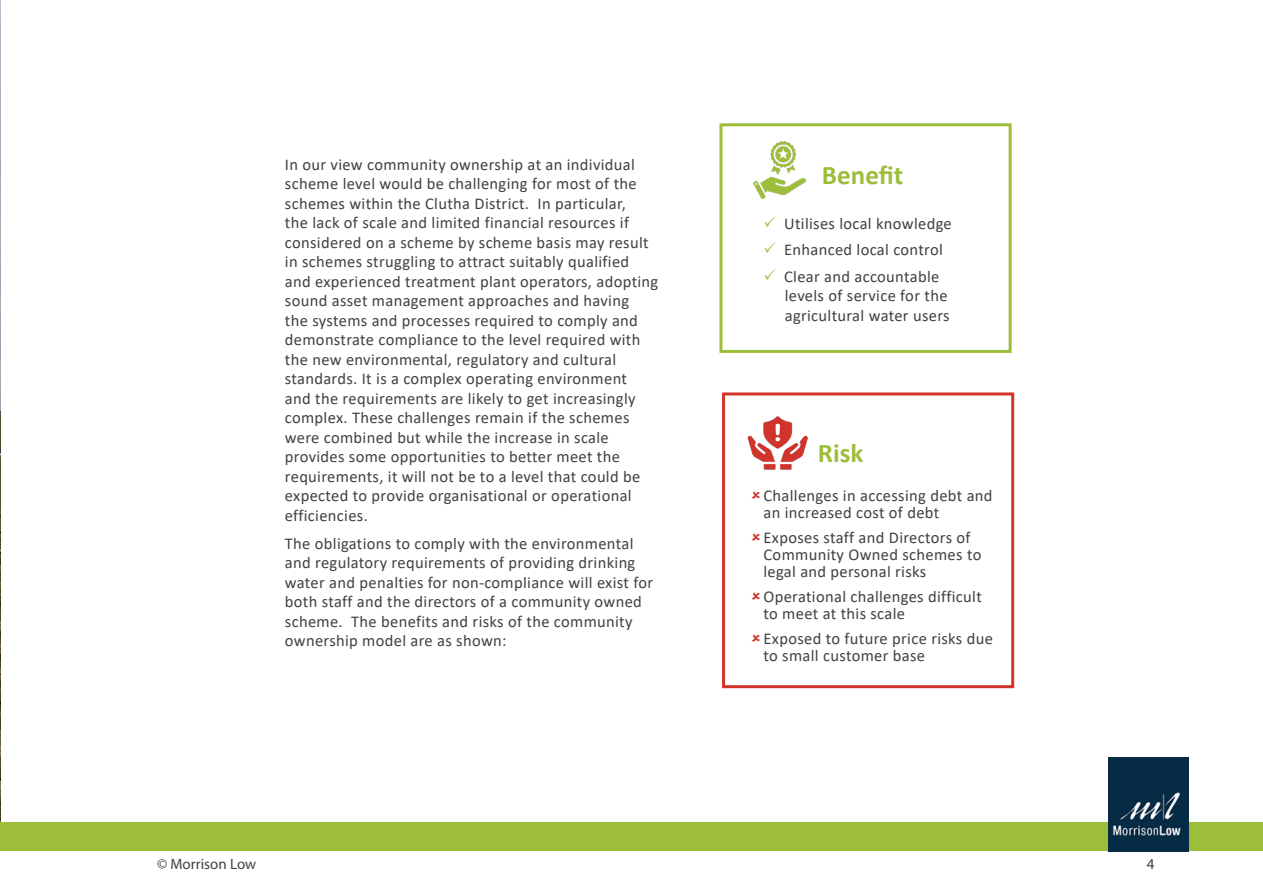
<style>
.page{position:relative;width:1263px;height:893px;background:#fff}
.page>*{position:absolute;margin:0;border:0;box-sizing:border-box;transform-origin:0 0}
.Heading_Heading_2_5{font:700 27px "Calibri";letter-spacing:.005em;color:#9dbe3b}
.BodyCopy{font:16.5px/19.5px "Calibri";letter-spacing:.02em;color:#404142}
.t1{font:15px "Myriad Pro";color:#404142}
.s1{color:#9dbe3b}
</style>
<div class="page">
<img style="left:0;top:0;width:1px;height:822px">
<div style="left:0;top:822px;width:1263px;height:29px;background:#9dbe3b"></div>
<img style="left:1109px;top:758px;width:79px;height:94px">
<img style="left:753px;top:141px;width:53px;height:59px">
<div style="left:719px;top:123px;width:293px;height:230px;border:3px solid #9dbe3b"></div>
<div style="left:722px;top:392px;width:292px;height:296px;border:3px solid #d0342c"></div>
<img style="left:747px;top:416px;width:61px;height:54px">
<p class="BodyCopy" style="left:285px;top:154px;width:375px">In our view community ownership at an individual scheme level would be challenging for most of the schemes within the Clutha District. In particular,<br>the lack of scale and limited financial resources if considered on a scheme by scheme basis may result in schemes struggling to attract suitably qualified and experienced treatment plant operators, adopting sound asset management approaches and having<br>the systems and processes required to comply and demonstrate compliance to the level required with the new environmental, regulatory and cultural standards. It is a complex operating environment<br>and the requirements are likely to get increasingly complex. These challenges remain if the schemes were combined but while the increase in scale provides some opportunities to better meet the requirements, it will not be to a level that could be expected to provide organisational or operational efficiencies.</p>
<p class="BodyCopy" style="left:285px;top:533px;width:370px">The obligations to comply with the environmental and regulatory requirements of providing drinking water and penalties for non-compliance will exist for both staff and the directors of a community owned scheme. The benefits and risks of the community ownership model are as shown:</p>
<p class="Heading_Heading_2_5" style="left:822px;top:156px;width:83px">Benefit</p>
<p class="BodyCopy" style="left:763px;top:213px;width:190px"><span class="s1">✓</span> Utilises local knowledge</p>
<p class="BodyCopy" style="left:763px;top:240px;width:181px"><span class="s1">✓</span> Enhanced local control</p>
<p class="BodyCopy" style="left:785px;top:266px;width:166px;text-indent:-21px"><span class="s1">✓</span> Clear and accountable levels of service for the agricultural water users</p>
<p class="Heading_Heading_2_5" style="left:818px;top:434px;width:47px">Risk</p>
<p class="BodyCopy" style="left:763px;top:487px;width:231px;line-height:16.8px">Challenges in accessing debt and an increased cost of debt</p>
<p class="BodyCopy" style="left:763px;top:529px;width:219px;line-height:16.8px">Exposes staff and Directors of<br>Community Owned schemes to legal and personal risks</p>
<p class="BodyCopy" style="left:763px;top:588px;width:220px;line-height:16.8px">Operational challenges difficult to meet at this scale</p>
<p class="BodyCopy" style="left:763px;top:630px;width:231px;line-height:16.8px">Exposed to future price risks due to small customer base</p>
<p class="t1" style="left:157px;top:854px;width:101px">© Morrison Low</p>
<p class="t1" style="left:1147px;top:854px;width:9px">4</p>
</div>
